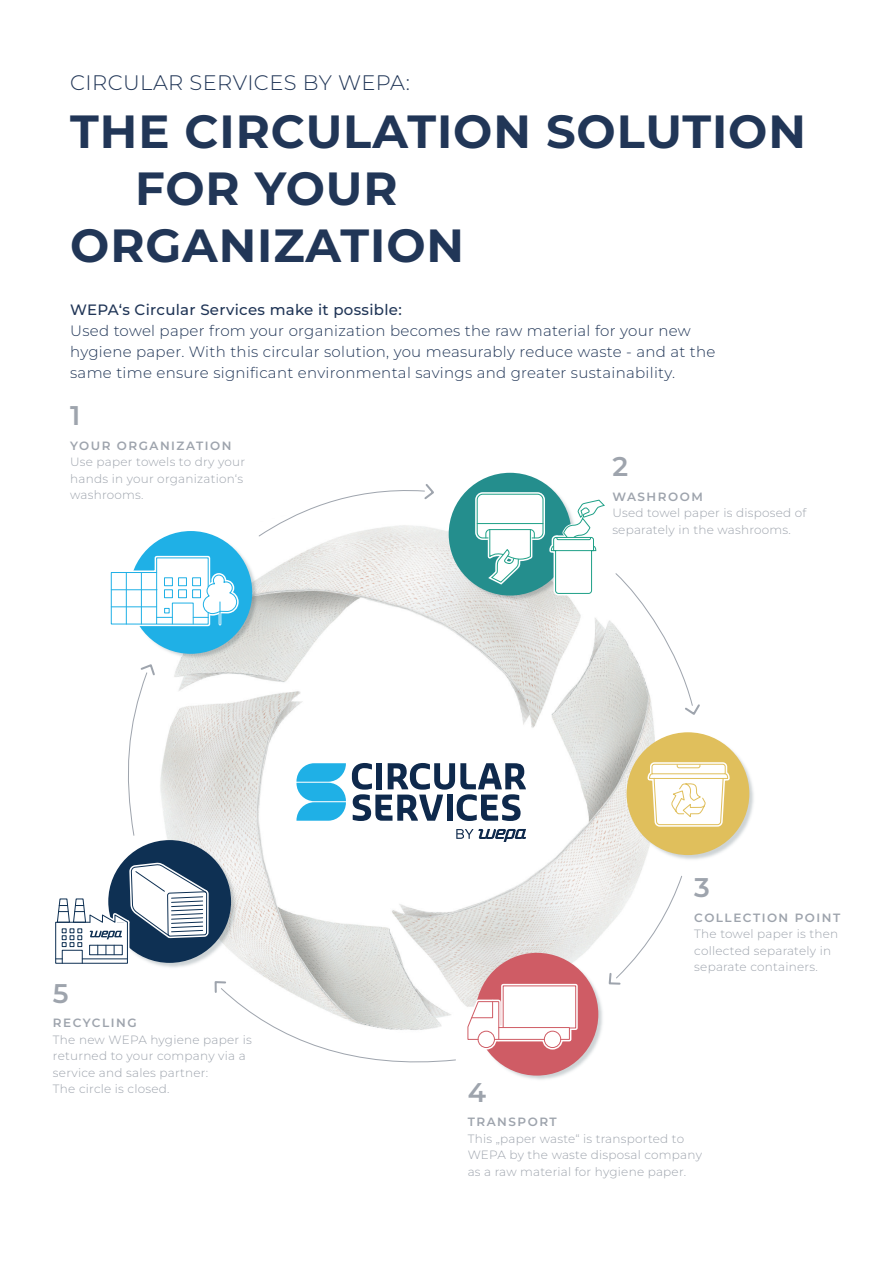
<style>
.page{position:relative;width:893px;height:1263px;background:#fff}
.page>*{position:absolute;margin:0;border:0;box-sizing:border-box;transform-origin:0 0}
.t1{font:700 46.5px "Montserrat";letter-spacing:.02em;color:#213657}
.t2{font:600 27px "Montserrat";color:#9ea4ad}
.t3{font:300 21px "Montserrat";letter-spacing:.02em;color:#213657}
.t4{font:300 15px/21px "Montserrat";letter-spacing:.02em;color:#213657}
.t5{font:500 15px "Montserrat";letter-spacing:.02em;color:#213657}
.t6{font:300 12px/16.5px "Montserrat";letter-spacing:.02em;color:#9ea4ad}
.t7{font:600 12px "Montserrat";letter-spacing:.125em;color:#9ea4ad}
</style>
<div class="page">
<img style="left:160px;top:537px;width:447px;height:443px">
<svg style="left:607px;top:882px;width:73px;height:88px"></svg>
<svg style="left:279px;top:484px;width:150px;height:53px"></svg>
<svg style="left:128px;top:681px;width:17px;height:139px"></svg>
<svg style="left:214px;top:980px;width:242px;height:83px"></svg>
<img style="left:140px;top:523px;width:139px;height:158px">
<div style="left:129px;top:531px;width:123px;height:123px;background:#1fb0e6;border-radius:50%"></div>
<svg style="left:110px;top:554px;width:131px;height:74px"></svg>
<img style="left:429px;top:472px;width:132px;height:151px">
<div style="left:449px;top:473px;width:122px;height:122px;background:#248e8d;border-radius:50%"></div>
<svg style="left:547px;top:498px;width:153px;height:219px"></svg>
<div style="left:475px;top:492px;width:70px;height:48px;background:#fff;border:4px solid #fff;border-radius:6px"></div>
<hr style="left:477px;top:517px;width:66px;height:3px;background:#fff">
<div style="left:477px;top:494px;width:66px;height:44px;border:1px solid #1ea087;border-radius:6px"></div>
<hr style="left:477px;top:523px;width:66px;height:1px;background:#1ea087">
<svg style="left:483px;top:529px;width:54px;height:73px"></svg>
<img style="left:607px;top:712px;width:147px;height:170px">
<div style="left:627px;top:732px;width:122px;height:123px;background:#e0bf5c;border-radius:50%"></div>
<svg style="left:647px;top:762px;width:83px;height:65px;background:#f7eed5"></svg>
<img style="left:456px;top:933px;width:169px;height:147px">
<div style="left:476px;top:953px;width:122px;height:122px;background:#cf5c65;border-radius:50%"></div>
<svg style="left:464px;top:982px;width:114px;height:69px"></svg>
<img style="left:124px;top:820px;width:134px;height:170px">
<div style="left:108px;top:840px;width:123px;height:123px;background:#0e3053;border-radius:50%"></div>
<svg style="left:55px;top:860px;width:156px;height:107px"></svg>
<svg style="left:296px;top:763px;width:50px;height:58px;background:#4bbfea"></svg>
<svg style="left:352px;top:763px;width:174px;height:58px"></svg>
<svg style="left:456px;top:829px;width:70px;height:13px"></svg>
<p class="t3" style="left:70px;top:69px;width:341px">CIRCULAR SERVICES BY WEPA:</p>
<p class="t1" style="left:70px;top:100px;width:737px">THE CIRCULATION SOLUTION</p>
<p class="t1" style="left:135px;top:157px;width:264px">FOR YOUR</p>
<p class="t1" style="left:70px;top:214px;width:395px">ORGANIZATION</p>
<p class="t5" style="left:70px;top:300px;width:333px">WEPA‘s Circular Services make it possible:</p>
<p class="t4" style="left:70px;top:320px;width:647px">Used towel paper from your organization becomes the raw material for your new hygiene paper. With this circular solution, you measurably reduce waste - and at the same time ensure significant environmental savings and greater sustainability.</p>
<p class="t2" style="left:70px;top:397px;width:12px">1</p>
<p class="t7" style="left:70px;top:437px;width:163px">YOUR ORGANIZATION</p>
<p class="t6" style="left:70px;top:453px;width:177px">Use paper towels to dry your</p>
<p class="t6" style="left:70px;top:470px;width:175px">hands in your organization‘s washrooms.</p>
<p class="t2" style="left:53px;top:975px;width:17px">5</p>
<p class="t7" style="left:53px;top:1015px;width:85px">RECYCLING</p>
<p class="t6" style="left:53px;top:1031px;width:200px">The new WEPA hygiene paper is returned to your company via a service and sales partner:</p>
<p class="t6" style="left:53px;top:1080px;width:118px">The circle is closed.</p>
<p class="t2" style="left:612px;top:448px;width:17px">2</p>
<p class="t7" style="left:612px;top:488px;width:92px">WASHROOM</p>
<p class="t6" style="left:612px;top:504px;width:196px">Used towel paper is disposed of separately in the washrooms.</p>
<p class="t2" style="left:694px;top:869px;width:17px">3</p>
<p class="t7" style="left:694px;top:909px;width:147px">COLLECTION POINT</p>
<p class="t6" style="left:694px;top:925px;width:145px">The towel paper is then</p>
<p class="t6" style="left:694px;top:942px;width:138px">collected separately in</p>
<p class="t6" style="left:694px;top:958px;width:125px">separate containers.</p>
<p class="t2" style="left:468px;top:1074px;width:20px">4</p>
<p class="t7" style="left:468px;top:1114px;width:90px">TRANSPORT</p>
<p class="t6" style="left:468px;top:1130px;width:236px">This „paper waste“ is transported to<br>WEPA by the waste disposal company as a raw material for hygiene paper.</p>
</div>
